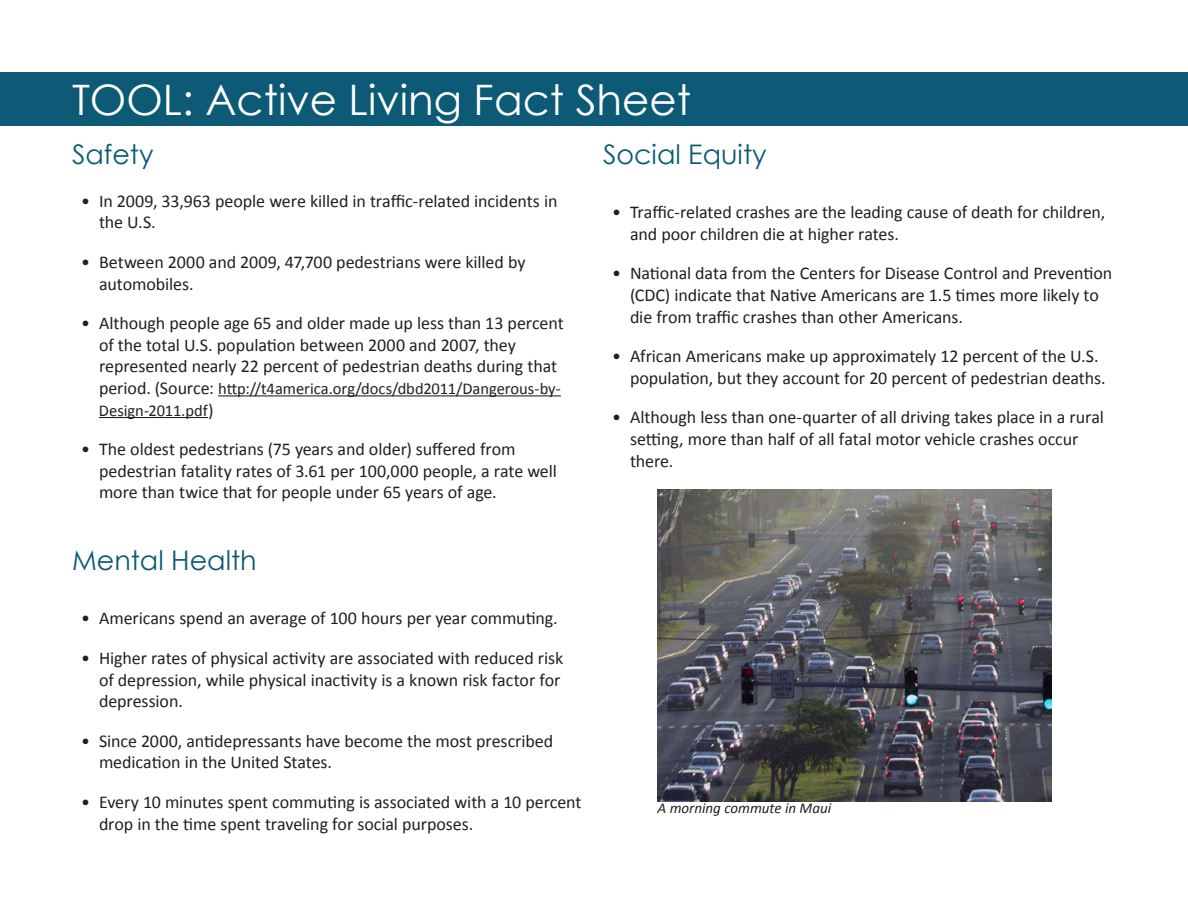
<style>
.page{position:relative;width:1188px;height:918px;background:#fff}
.page>*{position:absolute;margin:0;border:0;box-sizing:border-box;transform-origin:0 0}
.Body_Text{font:42px "Century Gothic";color:#fff}
.Header_2{font:27px "Century Gothic";color:#0c5a75}
.t1{font:18px/21.6px "Calibri";letter-spacing:-.005em;color:#231f20}
.t2{font:16.5px/21.6px "Calibri";letter-spacing:-.005em;color:#231f20}
.photo_caption{font:italic 15px "Calibri";color:#231f20}
.s1{font-size:18px}
</style>
<div class="page">
<div style="left:0;top:72px;width:1188px;height:54px;background:#0c5a75"></div>
<hr style="left:218px;top:395px;width:343px;height:1px;background:#231f20">
<hr style="left:99px;top:417px;width:109px;height:1px;background:#231f20">
<img style="left:658px;top:490px;width:394px;height:311px">
<p class="Body_Text" style="left:72px;top:74px;width:621px">TOOL: Active Living Fact Sheet</p>
<p class="Header_2" style="left:72px;top:138px;width:83px">Safety</p>
<p class="t1" style="left:99px;top:190px;width:460px;text-indent:-18px">• In 2009, 33,963 people were killed in traffic-related incidents in the U.S.</p>
<p class="t1" style="left:99px;top:251px;width:428px;text-indent:-18px">• Between 2000 and 2009, 47,700 pedestrians were killed by automobiles.</p>
<p class="t1" style="left:99px;top:313px;width:466px;text-indent:-18px">• Although people age 65 and older made up less than 13 percent of the total U.S. population between 2000 and 2007, they represented nearly 22 percent of pedestrian deaths during that</p>
<p class="t2" style="left:99px;top:378px;width:463px"><span class="s1">period. (Source:</span> http://t4america.org/docs/dbd2011/Dangerous-by-<br>Design-2011.pdf<span class="s1">)</span></p>
<p class="t1" style="left:99px;top:439px;width:459px;text-indent:-18px">• The oldest pedestrians (75 years and older) suffered from pedestrian fatality rates of 3.61 per 100,000 people, a rate well more than twice that for people under 65 years of age.</p>
<p class="Header_2" style="left:603px;top:138px;width:165px">Social Equity</p>
<p class="t1" style="left:630px;top:202px;width:477px;text-indent:-18px">• Traffic-related crashes are the leading cause of death for children, and poor children die at higher rates.</p>
<p class="t1" style="left:630px;top:263px;width:484px;text-indent:-18px">• National data from the Centers for Disease Control and Prevention (CDC) indicate that Native Americans are 1.5 times more likely to die from traffic crashes than other Americans.</p>
<p class="t1" style="left:630px;top:346px;width:477px;text-indent:-18px">• African Americans make up approximately 12 percent of the U.S. population, but they account for 20 percent of pedestrian deaths.</p>
<p class="t1" style="left:630px;top:407px;width:475px;text-indent:-18px">• Although less than one-quarter of all driving takes place in a rural setting, more than half of all fatal motor vehicle crashes occur there.</p>
<p class="Header_2" style="left:72px;top:544px;width:186px">Mental Health</p>
<p class="t1" style="left:81px;top:608px;width:478px">• Americans spend an average of 100 hours per year commuting.</p>
<p class="t1" style="left:99px;top:647px;width:466px;text-indent:-18px">• Higher rates of physical activity are associated with reduced risk of depression, while physical inactivity is a known risk factor for depression.</p>
<p class="t1" style="left:99px;top:730px;width:456px;text-indent:-18px">• Since 2000, antidepressants have become the most prescribed medication in the United States.</p>
<p class="t1" style="left:99px;top:791px;width:484px;text-indent:-18px">• Every 10 minutes spent commuting is associated with a 10 percent drop in the time spent traveling for social purposes.</p>
<p class="photo_caption" style="left:658px;top:797px;width:175px">A morning commute in Maui</p>
</div>
